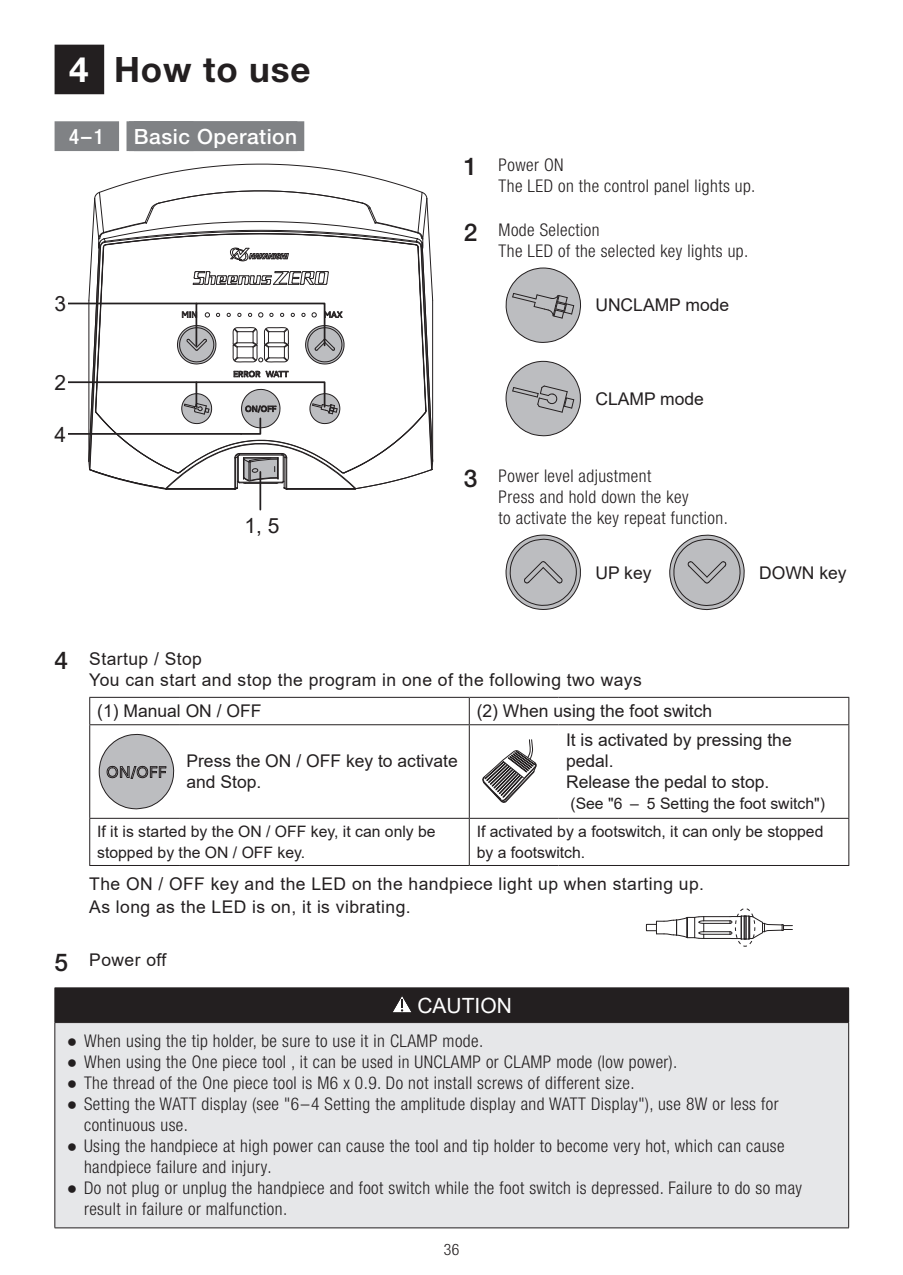
<style>
.page{position:relative;width:903px;height:1275px;background:#fff}
.page>*{position:absolute;margin:0;border:0;box-sizing:border-box;transform-origin:0 0}
.t1{font:700 35px "Helvetica Neue LT Pro";letter-spacing:.025em;color:#231f20}
.t2{font:500 21px "Helvetica Neue LT Pro";letter-spacing:.025em;color:#fff}
.t3{font:21px "Arial";color:#fff}
.t4{font:21px "Arial";color:#231f20}
.t5{font:500 condensed 21px "Helvetica Neue LT Pro";color:#fff}
.t6{font:300 condensed 17.5px/21px "Helvetica Neue LT Pro";letter-spacing:.025em;color:#231f20}
.t7{font:17.5px/21px "Arial";letter-spacing:.025em;color:#231f20}
.t8{font:17.5px/21px "Arial";letter-spacing:.005em;color:#231f20}
.t9{font:15.75px/21px "Arial";color:#231f20}
.t10{font:300 condensed 15.75px "Helvetica Neue LT Pro";color:#231f20}
.s1{color:#fff}
.s2{font-weight:500;font-stretch:normal;font-size:24.5px}
.s3{font-family:"Helvetica Neue LT Pro";font-weight:500;font-size:24.5px}
.s4{font-family:"Arial";font-weight:400;font-stretch:normal}
</style>
<div class="page">
<div style="left:55px;top:45px;width:50px;height:49px;background:#231f20"></div>
<div style="left:55px;top:121px;width:64px;height:30px;background:#808285"></div>
<div style="left:126px;top:121px;width:178px;height:30px;background:#808285"></div>
<hr style="left:68px;top:303px;width:128px;height:1px;background:#231f20">
<hr style="left:68px;top:381px;width:128px;height:2px;background:#231f20">
<svg style="left:88px;top:164px;width:346px;height:326px"></svg>
<hr style="left:259px;top:472px;width:2px;height:38px;background:#231f20">
<hr style="left:68px;top:433px;width:173px;height:2px;background:#231f20">
<svg style="left:505px;top:267px;width:76px;height:76px"></svg>
<svg style="left:506px;top:361px;width:75px;height:75px"></svg>
<svg style="left:506px;top:534px;width:75px;height:76px"></svg>
<svg style="left:669px;top:534px;width:76px;height:76px"></svg>
<hr style="left:89px;top:697px;width:90px;height:1px;background:#231f20">
<svg style="left:89px;top:698px;width:1px;height:26px"></svg>
<hr style="left:179px;top:697px;width:290px;height:1px;background:#231f20">
<hr style="left:469px;top:697px;width:90px;height:1px;background:#231f20">
<svg style="left:469px;top:698px;width:1px;height:26px"></svg>
<hr style="left:559px;top:697px;width:290px;height:1px;background:#231f20">
<svg style="left:848px;top:698px;width:1px;height:26px"></svg>
<hr style="left:89px;top:724px;width:90px;height:1px;background:#231f20">
<hr style="left:89px;top:725px;width:1px;height:93px;background:#231f20">
<hr style="left:179px;top:724px;width:290px;height:1px;background:#231f20">
<hr style="left:469px;top:724px;width:90px;height:1px;background:#231f20">
<hr style="left:469px;top:725px;width:1px;height:93px;background:#231f20">
<hr style="left:559px;top:724px;width:290px;height:1px;background:#231f20">
<hr style="left:848px;top:725px;width:1px;height:93px;background:#231f20">
<hr style="left:89px;top:818px;width:90px;height:1px;background:#231f20">
<hr style="left:89px;top:819px;width:1px;height:46px;background:#231f20">
<hr style="left:179px;top:818px;width:290px;height:1px;background:#231f20">
<hr style="left:469px;top:818px;width:90px;height:1px;background:#231f20">
<hr style="left:469px;top:819px;width:1px;height:46px;background:#231f20">
<hr style="left:559px;top:818px;width:290px;height:1px;background:#231f20">
<hr style="left:89px;top:865px;width:90px;height:1px;background:#231f20">
<hr style="left:179px;top:865px;width:290px;height:1px;background:#231f20">
<hr style="left:469px;top:865px;width:90px;height:1px;background:#231f20">
<hr style="left:559px;top:865px;width:290px;height:1px;background:#231f20">
<hr style="left:848px;top:819px;width:1px;height:46px;background:#231f20">
<svg style="left:99px;top:734px;width:75px;height:75px"></svg>
<svg style="left:482px;top:739px;width:55px;height:64px"></svg>
<div style="left:55px;top:988px;width:794px;height:34px;background:#231f20"></div>
<div style="left:55px;top:1022px;width:794px;height:206px;background:#e6e7e9"></div>
<hr style="left:55px;top:987px;width:794px;height:1px;background:#231f20">
<hr style="left:55px;top:1022px;width:794px;height:1px;background:#231f20">
<hr style="left:55px;top:1023px;width:1px;height:205px;background:#231f20">
<hr style="left:848px;top:1023px;width:1px;height:205px;background:#231f20">
<hr style="left:55px;top:1227px;width:794px;height:1px;background:#231f20">
<svg style="left:393px;top:996px;width:18px;height:17px"></svg>
<svg style="left:646px;top:916px;width:146px;height:24px"></svg>
<div style="left:735px;top:908px;width:20px;height:39px;border:1px dashed #231f20;border-radius:50%"></div>
<h1 class="t1" style="left:69px;top:47px;width:243px"><span class="s1">4</span> How to use</h1>
<p class="t5" style="left:69px;top:124px;width:36px">4–1</p>
<p class="t2" style="left:134px;top:124px;width:165px">Basic Operation</p>
<p class="t4" style="left:55px;top:289px;width:13px">3</p>
<p class="t4" style="left:55px;top:368px;width:13px">2</p>
<p class="t4" style="left:55px;top:420px;width:13px">4</p>
<p class="t4" style="left:245px;top:511px;width:37px">1, 5</p>
<p class="t6" style="left:499px;top:154px;width:255px;text-indent:-35px"><span class="s2">1</span> Power ON<br>The LED on the control panel lights up.</p>
<p class="t6" style="left:499px;top:220px;width:248px;text-indent:-35px"><span class="s2">2</span> Mode Selection<br>The LED of the selected key lights up.</p>
<p class="t8" style="left:595px;top:295px;width:135px">UNCLAMP mode</p>
<p class="t8" style="left:595px;top:388px;width:110px">CLAMP mode</p>
<p class="t6" style="left:499px;top:466px;width:228px;text-indent:-35px"><span class="s2">3</span> Power level adjustment<br>Press and hold down the key<br>to activate the key repeat function.</p>
<p class="t8" style="left:595px;top:562px;width:58px">UP key</p>
<p class="t8" style="left:759px;top:562px;width:89px">DOWN key</p>
<p class="t7" style="left:89px;top:648px;width:554px;text-indent:-35px"><span class="s3">4</span> Startup / Stop<br>You can start and stop the program in one of the following two ways</p>
<p class="t8" style="left:97px;top:700px;width:166px">(1) Manual ON / OFF</p>
<p class="t8" style="left:477px;top:700px;width:237px">(2) When using the foot switch</p>
<p class="t8" style="left:186px;top:750px;width:273px">Press the ON / OFF key to activate and Stop.</p>
<p class="t8" style="left:566px;top:729px;width:227px">It is activated by pressing the pedal.<br>Release the pedal to stop.</p>
<p class="t9" style="left:570px;top:793px;width:256px">(See "6 – 5 Setting the foot switch")</p>
<p class="t9" style="left:97px;top:821px;width:340px">If it is started by the ON / OFF key, it can only be stopped by the ON / OFF key.</p>
<p class="t9" style="left:477px;top:821px;width:348px">If activated by a footswitch, it can only be stopped by a footswitch.</p>
<p class="t7" style="left:89px;top:872px;width:616px;line-height:23.4px">The ON / OFF key and the LED on the handpiece light up when starting up.<br>As long as the LED is on, it is vibrating.</p>
<p class="t7" style="left:55px;top:950px;width:113px"><span class="s3">5</span> Power off</p>
<p class="t3" style="left:417px;top:991px;width:96px">CAUTION</p>
<p class="t6" style="left:67px;top:1031px;width:415px"><span class="s4">●</span> When using the tip holder, be sure to use it in CLAMP mode.</p>
<p class="t6" style="left:67px;top:1052px;width:609px"><span class="s4">●</span> When using the One piece tool , it can be used in UNCLAMP or CLAMP mode (low power).</p>
<p class="t6" style="left:67px;top:1073px;width:566px"><span class="s4">●</span> The thread of the One piece tool is M6 x 0. 9. Do not install screws of different size.</p>
<p class="t6" style="left:84px;top:1094px;width:696px;text-indent:-17px"><span class="s4">●</span> Setting the WATT display (see "6–4 Setting the amplitude display and WATT Display"), use 8W or less for continuous use.</p>
<p class="t6" style="left:84px;top:1136px;width:702px;text-indent:-17px"><span class="s4">●</span> Using the handpiece at high power can cause the tool and tip holder to become very hot, which can cause handpiece failure and injury.</p>
<p class="t6" style="left:84px;top:1178px;width:719px;text-indent:-17px"><span class="s4">●</span> Do not plug or unplug the handpiece and foot switch while the foot switch is depressed. Failure to do so may result in failure or malfunction.</p>
<p class="t10" style="left:444px;top:1240px;width:17px">36</p>
</div>
